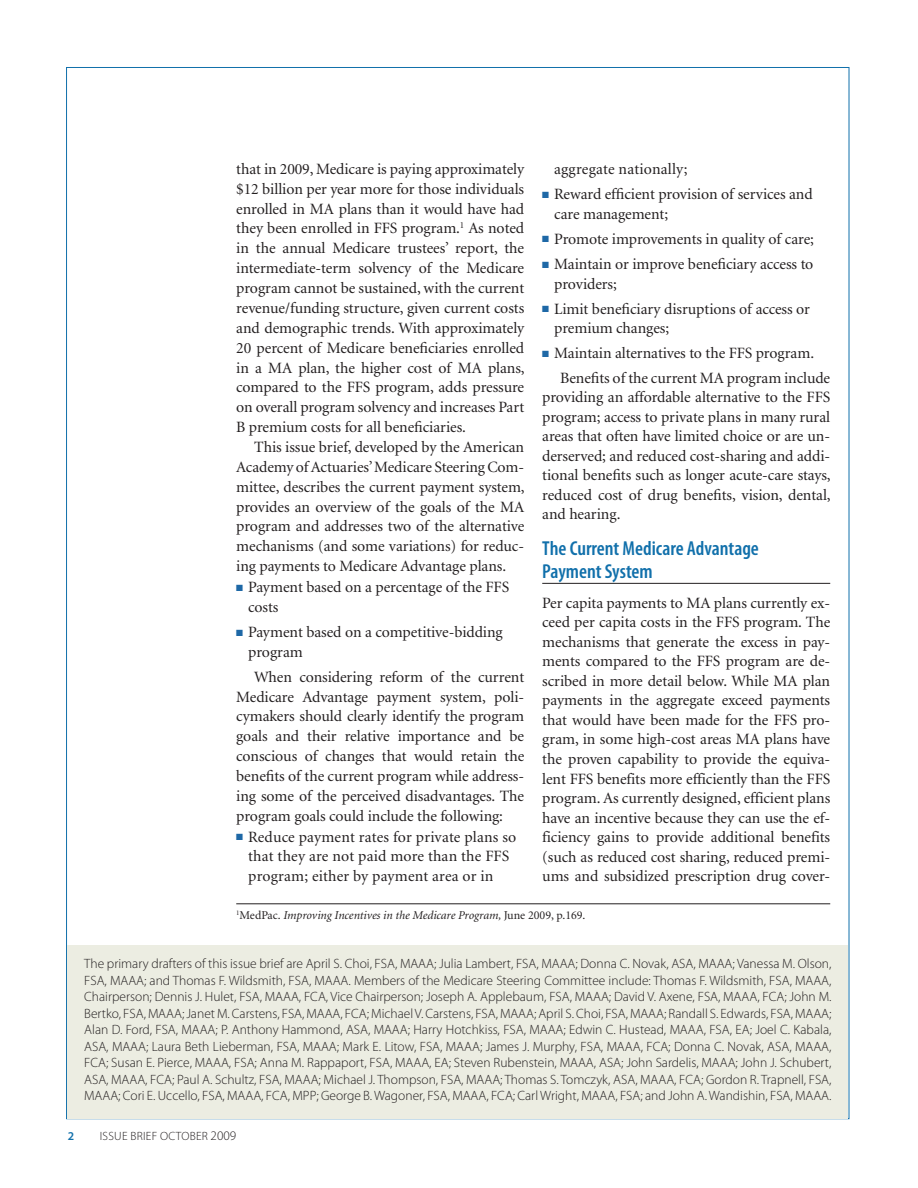
<style>
.page{position:relative;width:918px;height:1188px;background:#fff}
.page>*{position:absolute;margin:0;border:0;box-sizing:border-box;transform-origin:0 0}
.t1{font:600 condensed 20.25px/22.5px "Myriad Pro";color:#1170ab}
.t2{font:15.75px/19.8px "Minion";letter-spacing:-.005em;color:#231f20}
.t3{font:300 13.5px/16.5px "Myriad Pro";color:#231f20;text-align:justify}
.t4{font:italic 12px "Minion";color:#231f20}
.t5{font:300 12px "Myriad Pro";letter-spacing:.02em;color:#231f20}
.t6{font:600 12px "Myriad Pro";color:#1170ab}
.s1{color:#1e68a6}
.s2{font-style:normal}
.s3{font-size:13.2px}
</style>
<div class="page">
<div style="left:68px;top:945px;width:780px;height:173px;background:#ecede2"></div>
<hr style="left:542px;top:583px;width:288px;height:1px;background:#231f20">
<hr style="left:236px;top:904px;width:594px;height:1px;background:#231f20">
<p class="t2" style="left:236px;top:160px;width:290px;text-align:justify">that in 2009, Medicare is paying approximately $12 billion per year more for those individuals enrolled in MA plans than it would have had they been enrolled in FFS program.<sup>1</sup> As noted in the annual Medicare trustees’ report, the intermediate-term solvency of the Medicare program cannot be sustained, with the current revenue/funding structure, given current costs and demographic trends. With approximately 20 percent of Medicare beneficiaries enrolled in a MA plan, the higher cost of MA plans, compared to the FFS program, adds pressure on overall program solvency and increases Part B premium costs for all beneficiaries.</p>
<p class="t2" style="left:236px;top:438px;width:290px;text-align:justify;text-indent:18px">This issue brief, developed by the American Academy of Actuaries’ Medicare Steering Com&shy;mittee, describes the current payment system, provides an overview of the goals of the MA program and addresses two of the alternative mechanisms (and some variations) for reduc&shy;ing payments to Medicare Advantage plans.</p>
<p class="t2" style="left:248px;top:578px;width:262px;text-indent:-12px"><span class="s1">■</span> Payment based on a percentage of the FFS costs</p>
<p class="t2" style="left:248px;top:623px;width:256px;text-indent:-12px"><span class="s1">■</span> Payment based on a competitive-bidding program</p>
<p class="t2" style="left:236px;top:667px;width:290px;text-align:justify;text-indent:18px">When considering reform of the current Medicare Advantage payment system, poli&shy;cymakers should clearly identify the program goals and their relative importance and be conscious of changes that would retain the benefits of the current program while address&shy;ing some of the perceived disadvantages. The program goals could include the following:</p>
<p class="t2" style="left:248px;top:827px;width:270px;text-indent:-12px"><span class="s1">■</span> Reduce payment rates for private plans so that they are not paid more than the FFS program; either by payment area or in</p>
<p class="t2" style="left:554px;top:160px;width:135px">aggregate nationally;</p>
<p class="t2" style="left:554px;top:185px;width:260px;text-indent:-12px"><span class="s1">■</span> Reward efficient provision of services and care management;</p>
<p class="t2" style="left:542px;top:229px;width:273px"><span class="s1">■</span> Promote improvements in quality of care;</p>
<p class="t2" style="left:554px;top:255px;width:261px;text-indent:-12px"><span class="s1">■</span> Maintain or improve beneficiary access to providers;</p>
<p class="t2" style="left:554px;top:300px;width:257px;text-indent:-12px"><span class="s1">■</span> Limit beneficiary disruptions of access or premium changes;</p>
<p class="t2" style="left:560px;top:342px;width:272px;line-height:24px;text-indent:-18px"><span class="s1">■</span> Maintain alternatives to the FFS program.<br>Benefits of the current MA program include</p>
<p class="t2" style="left:542px;top:388px;width:290px;text-align:justify">providing an affordable alternative to the FFS program; access to private plans in many rural areas that often have limited choice or are un&shy;derserved; and reduced cost-sharing and addi&shy;tional benefits such as longer acute-care stays, reduced cost of drug benefits, vision, dental, and hearing.</p>
<p class="t1" style="left:542px;top:537px;width:218px">The Current Medicare Advantage<br>Payment System</p>
<p class="t2" style="left:542px;top:593px;width:290px;text-align:justify">Per capita payments to MA plans currently ex&shy;ceed per capita costs in the FFS program. The mechanisms that generate the excess in pay&shy;ments compared to the FFS program are de&shy;scribed in more detail below. While MA plan payments in the aggregate exceed payments that would have been made for the FFS pro&shy;gram, in some high-cost areas MA plans have the proven capability to provide the equiva&shy;lent FFS benefits more efficiently than the FFS program. As currently designed, efficient plans have an incentive because they can use the ef&shy;ficiency gains to provide additional benefits (such as reduced cost sharing, reduced premi&shy;ums and subsidized prescription drug cover-</p>
<p class="t4" style="left:236px;top:909px;width:351px"><sup>1</sup><span class="s2">MedPac.</span> Improving Incentives in the Medicare Program, <span class="s2">June 2009, p.169.</span></p>
<p class="t3" style="left:84px;top:956px;width:749px">The primary drafters of this issue brief are April S. Choi, FSA, MAAA; Julia Lambert, FSA, MAAA; Donna C. Novak, ASA, MAAA; Vanessa M. Olson, FSA, MAAA; and Thomas F. Wildsmith, FSA, MAAA. Members of the Medicare Steering Committee include: Thomas F. Wildsmith, FSA, MAAA, Chairperson; Dennis J. Hulet, FSA, MAAA, FCA, Vice Chairperson; Joseph A. Applebaum, FSA, MAAA; David V. Axene, FSA, MAAA, FCA; John M.<br>Bertko, FSA, MAAA; Janet M. Carstens, FSA, MAAA, FCA; Michael V. Carstens, FSA, MAAA; April S. Choi, FSA, MAAA; Randall S. Edwards, FSA, MAAA; Alan D. Ford, FSA, MAAA; P. Anthony Hammond, ASA, MAAA; Harry Hotchkiss, FSA, MAAA; Edwin C. Hustead, MAAA, FSA, EA; Joel C. Kabala, ASA, MAAA; Laura Beth Lieberman, FSA, MAAA; Mark E. Litow, FSA, MAAA; James J. Murphy, FSA, MAAA, FCA; Donna C. Novak, ASA, MAAA, FCA; Susan E. Pierce, MAAA, FSA; Anna M. Rappaport, FSA, MAAA, EA; Steven Rubenstein, MAAA, ASA; John Sardelis, MAAA; John J. Schubert, ASA, MAAA, FCA; Paul A. Schultz, FSA, MAAA; Michael J. Thompson, FSA, MAAA; Thomas S. Tomczyk, ASA, MAAA, FCA; Gordon R. Trapnell, FSA, MAAA; Cori E. Uccello, FSA, MAAA, FCA, MPP; George B. Wagoner, FSA, MAAA, FCA; Carl Wright, MAAA, FSA; and John A. Wandishin, FSA, MAAA.</p>
<p class="t6" style="left:68px;top:1128px;width:8px">2</p>
<p class="t5" style="left:100px;top:1129px;width:10px">Issue</p>
<p class="t5" style="left:130px;top:1129px;width:107px">Brie f OCTOber <span class="s3">2009</span></p>
</div>
